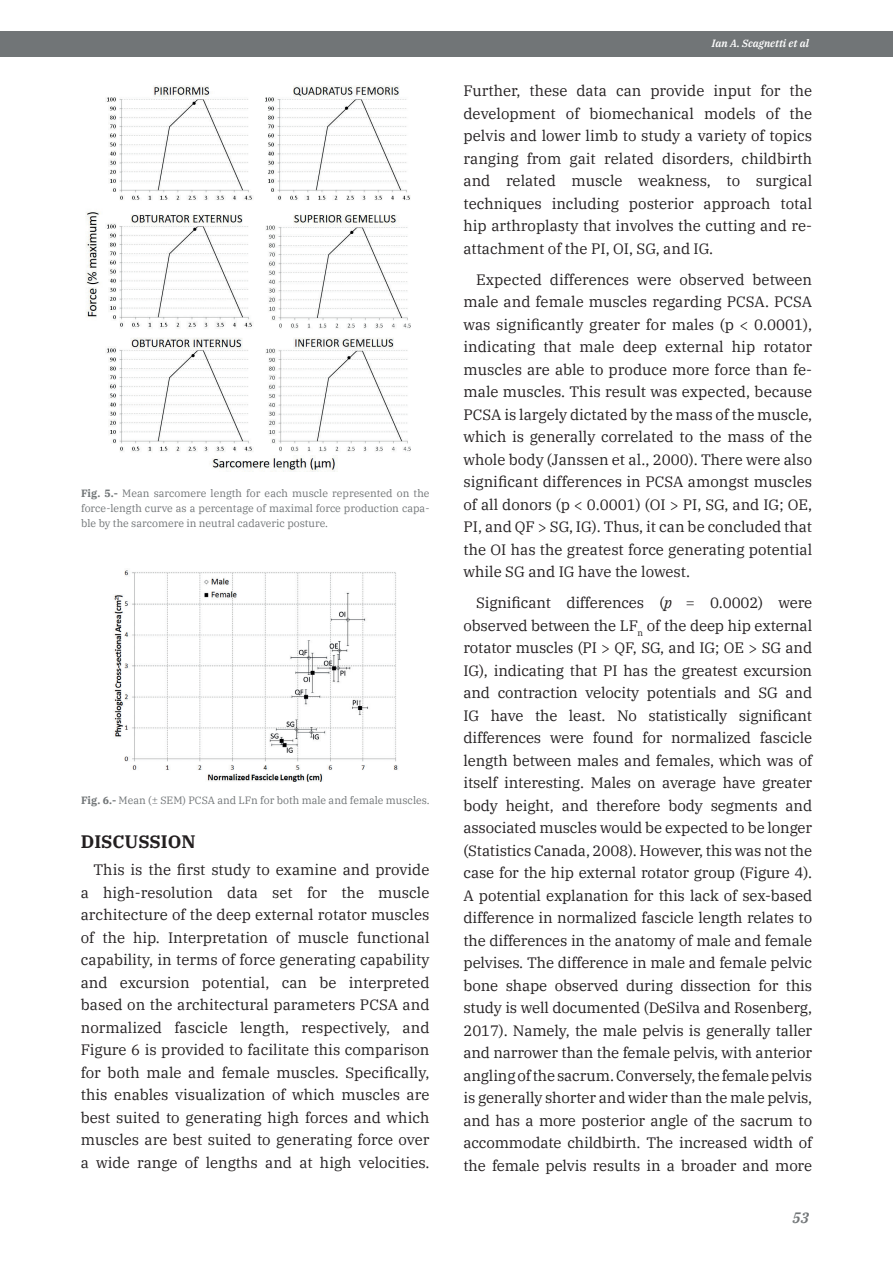
<style>
.page{position:relative;width:893px;height:1263px;background:#fff}
.page>*{position:absolute;margin:0;border:0;box-sizing:border-box;transform-origin:0 0}
.t1{font:700 18px "IBM Plex Serif";color:#231f20}
.t2{font:15px/22.5px "IBM Plex Serif";color:#231f20;text-align:justify}
.t3{font:italic 600 15px "IBM Plex Serif";color:#717577}
.t4{font:10.5px/15px "IBM Plex Serif";color:#717577;text-align:justify}
.t5{font:italic 600 10.5px "IBM Plex Serif";color:#fff}
.s1{font-weight:700}
.s2{font-style:italic}
</style>
<div class="page">
<div style="left:0;top:31px;width:893px;height:25px;background:#717577"></div>
<img style="left:86px;top:85px;width:325px;height:387px">
<img style="left:114px;top:570px;width:284px;height:212px">
<p class="t4" style="left:81px;top:485px;width:350px"><span class="s1">Fig. 5.-</span> Mean sarcomere length for each muscle represented on the force-length curve as a percentage of maximal force production capa&shy;ble by the sarcomere in neutral cadaveric posture.</p>
<p class="t4" style="left:81px;top:792px;width:350px"><span class="s1">Fig. 6.-</span> Mean (± SEM) PCSA and LFn for both male and female muscles.</p>
<p class="t1" style="left:81px;top:828px;width:116px">DISCUSSION</p>
<p class="t2" style="left:81px;top:857px;width:350px;text-indent:13px">This is the first study to examine and provide a high-resolution data set for the muscle architecture of the deep external rotator muscles of the hip. Interpretation of muscle functional capability, in terms of force generating capability and excursion potential, can be interpreted based on the architectural parameters PCSA and normalized fascicle length, respectively, and Figure 6 is provided to facilitate this comparison for both male and female muscles. Specifically, this enables visualization of which muscles are best suited to generating high forces and which muscles are best suited to generating force over a wide range of lengths and at high velocities.</p>
<p class="t5" style="left:712px;top:35px;width:99px">Ian A. Scagnetti et al</p>
<p class="t2" style="left:463px;top:78px;width:350px">Further, these data can provide input for the development of biomechanical models of the pelvis and lower limb to study a variety of topics ranging from gait related disorders, childbirth and related muscle weakness, to surgical techniques including posterior approach total hip arthroplasty that involves the cutting and re&shy;attachment of the PI, OI, SG, and IG.</p>
<p class="t2" style="left:463px;top:267px;width:350px;text-indent:13px">Expected differences were observed between male and female muscles regarding PCSA. PCSA was significantly greater for males (p &lt; 0.0001), indicating that male deep external hip rotator muscles are able to produce more force than fe&shy;male muscles. This result was expected, because PCSA is largely dictated by the mass of the muscle, which is generally correlated to the mass of the whole body (Janssen et al., 2000). There were also significant differences in PCSA amongst muscles of all donors (p &lt; 0.0001) (OI &gt; PI, SG, and IG; OE, PI, and QF &gt; SG, IG). Thus, it can be concluded that the OI has the greatest force generating potential while SG and IG have the lowest.</p>
<p class="t2" style="left:463px;top:590px;width:350px;text-indent:13px">Significant differences (<span class="s2">p</span> = 0.0002) were observed between the LF<sub>n</sub> of the deep hip external rotator muscles (PI &gt; QF, SG, and IG; OE &gt; SG and IG), indicating that PI has the greatest excursion and contraction velocity potentials and SG and IG have the least. No statistically significant differences were found for normalized fascicle length between males and females, which was of itself interesting. Males on average have greater body height, and therefore body segments and associated muscles would be expected to be longer (Statistics Canada, 2008). However, this was not the case for the hip external rotator group (Figure 4).<br>A potential explanation for this lack of sex-based difference in normalized fascicle length relates to the differences in the anatomy of male and female pelvises. The difference in male and female pelvic bone shape observed during dissection for this study is well documented (DeSilva and Rosenberg, 2017). Namely, the male pelvis is generally taller and narrower than the female pelvis, with anterior angling of the sacrum. Conversely, the female pelvis is generally shorter and wider than the male pelvis, and has a more posterior angle of the sacrum to accommodate childbirth. The increased width of the female pelvis results in a broader and more</p>
<p class="t3" style="left:792px;top:1206px;width:18px">53</p>
</div>
